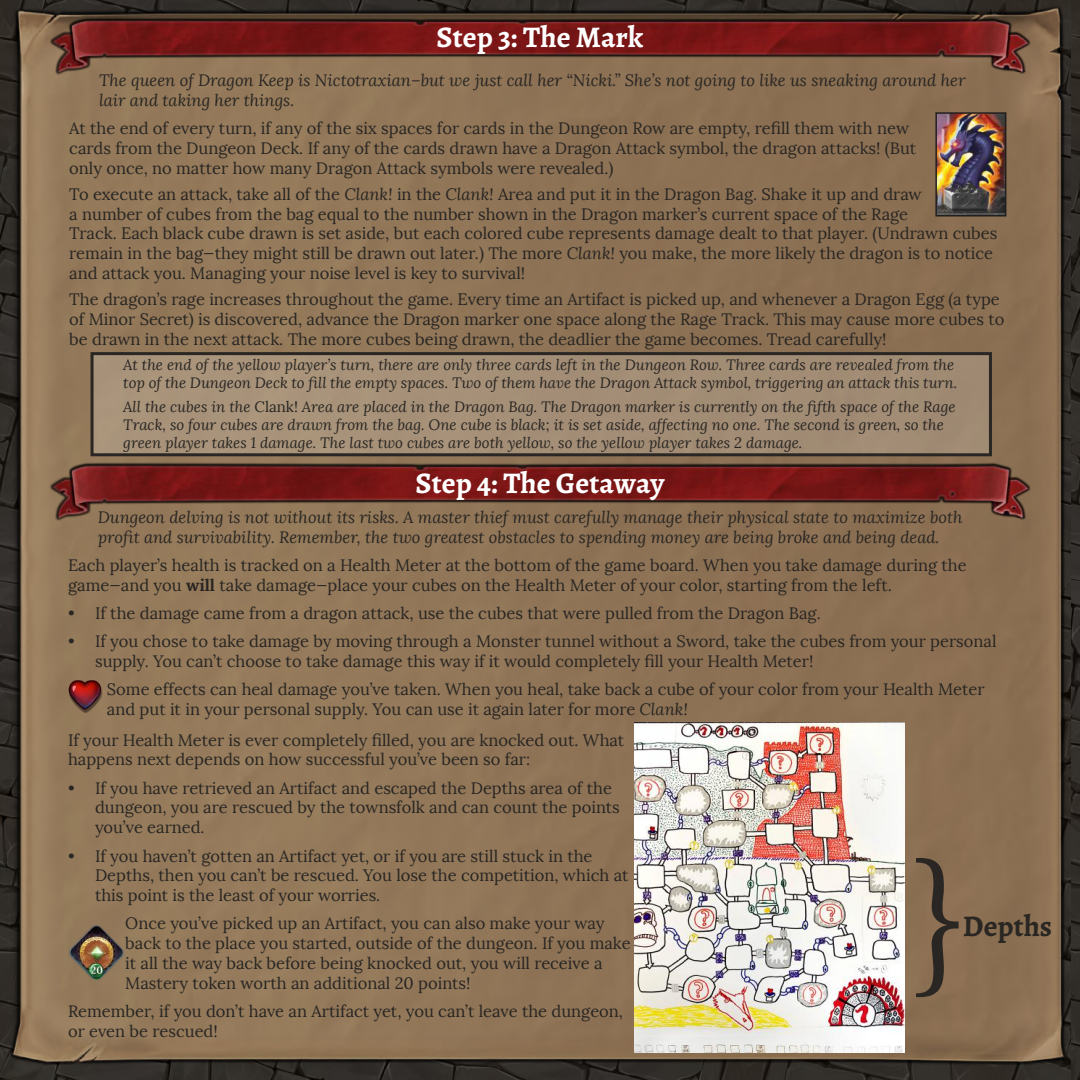
<style>
.page{position:relative;width:1080px;height:1080px;background:#fff}
.page>*{position:absolute;margin:0;border:0;box-sizing:border-box;transform-origin:0 0}
.t1{font:135px "Lora";color:#292623}
.t2{font:700 30px "Alegreya";color:#fff}
.t3{font:700 30px "Alegreya";color:#292623}
.t4{font:16.5px/19.8px "Lora";color:#292623}
.t5{font:italic 16.5px/19.8px "Lora";color:#292623}
.t6{font:italic 15px/18px "Lora";color:#292623}
.s1{font-style:italic}
.s2{font-style:normal}
.s3{font-weight:700}
</style>
<div class="page">
<img style="left:0;top:0;width:1071px;height:1080px">
<img style="left:1071px;top:0;width:9px;height:1080px">
<img style="left:49px;top:462px;width:982px;height:59px">
<img style="left:49px;top:17px;width:982px;height:59px">
<img style="left:68px;top:678px;width:35px;height:38px">
<img style="left:69px;top:926px;width:56px;height:53px">
<img style="left:635px;top:722px;width:269px;height:331px">
<div style="left:92px;top:354px;width:898px;height:101px;background:#a48e77"></div>
<div style="left:91px;top:352px;width:901px;height:104px;border:3px solid #292623"></div>
<img style="left:938px;top:115px;width:65px;height:99px">
<div style="left:935px;top:112px;width:71px;height:105px;border:2px solid #241f1f"></div>
<h2 class="t2" style="left:437px;top:18px;width:208px">Step 3: The Mark</h2>
<p class="t5" style="left:99px;top:71px;width:868px">The queen of Dragon Keep is Nictotraxian–but we just call her “Nicki.” She’s not going to like us sneaking around her lair and taking her things.</p>
<p class="t4" style="left:69px;top:118px;width:849px">At the end of every turn, if any of the six spaces for cards in the Dungeon Row are empty, refill them with new cards from the Dungeon Deck. If any of the cards drawn have a Dragon Attack symbol, the dragon attacks! (But only once, no matter how many Dragon Attack symbols were revealed.)</p>
<p class="t4" style="left:69px;top:184px;width:930px">To execute an attack, take all of the <span class="s1">Clank!</span> in the <span class="s1">Clank!</span> Area and put it in the Dragon Bag. Shake it up and draw<br>a number of cubes from the bag equal to the number shown in the Dragon marker’s current space of the Rage<br>Track. Each black cube drawn is set aside, but each colored cube represents damage dealt to that player. (Undrawn cubes remain in the bag—they might still be drawn out later.) The more <span class="s1">Clank!</span> you make, the more likely the dragon is to notice and attack you. Managing your noise level is key to survival!</p>
<p class="t4" style="left:69px;top:290px;width:937px">The dragon’s rage increases throughout the game. Every time an Artifact is picked up, and whenever a Dragon Egg (a type of Minor Secret) is discovered, advance the Dragon marker one space along the Rage Track. This may cause more cubes to be drawn in the next attack. The more cubes being drawn, the deadlier the game becomes. Tread carefully!</p>
<p class="t6" style="left:123px;top:355px;width:835px">At the end of the yellow player’s turn, there are only three cards left in the Dungeon Row. Three cards are revealed from the top of the Dungeon Deck to fill the empty spaces. Two of them have the Dragon Attack symbol, triggering an attack this turn.</p>
<p class="t6" style="left:123px;top:398px;width:834px">All the cubes in the <span class="s2">Clank!</span> Area are placed in the Dragon Bag. The Dragon marker is currently on the fifth space of the Rage<br>Track, so four cubes are drawn from the bag. One cube is black; it is set aside, affecting no one. The second is green, so the green player takes 1 damage. The last two cubes are both yellow, so the yellow player takes 2 damage.</p>
<h2 class="t2" style="left:416px;top:463px;width:250px">Step 4: The Getaway</h2>
<p class="t5" style="left:98px;top:507px;width:866px">Dungeon delving is not without its risks. A master thief must carefully manage their physical state to maximize both profit and survivability. Remember, the two greatest obstacles to spending money are being broke and being dead.</p>
<p class="t4" style="left:68px;top:555px;width:900px">Each player’s health is tracked on a Health Meter at the bottom of the game board. When you take damage during the game—and you <span class="s3">will</span> take damage—place your cubes on the Health Meter of your color, starting from the left.</p>
<p class="t4" style="left:68px;top:603px;width:754px">• If the damage came from a dragon attack, use the cubes that were pulled from the Dragon Bag.</p>
<p class="t4" style="left:95px;top:632px;width:903px;text-indent:-27px">• If you chose to take damage by moving through a Monster tunnel without a Sword, take the cubes from your personal supply. You can’t choose to take damage this way if it would completely fill your Health Meter!</p>
<p class="t4" style="left:107px;top:680px;width:879px">Some effects can heal damage you’ve taken. When you heal, take back a cube of your color from your Health Meter and put it in your personal supply. You can use it again later for more <span class="s1">Clank!</span></p>
<p class="t4" style="left:68px;top:730px;width:558px">If your Health Meter is ever completely filled, you are knocked out. What happens next depends on how successful you’ve been so far:</p>
<p class="t4" style="left:95px;top:778px;width:526px;text-indent:-27px">• If you have retrieved an Artifact and escaped the Depths area of the dungeon, you are rescued by the townsfolk and can count the points you’ve earned.</p>
<p class="t4" style="left:95px;top:846px;width:535px;text-indent:-27px">• If you haven’t gotten an Artifact yet, or if you are still stuck in the<br>Depths, then you can’t be rescued. You lose the competition, which at this point is the least of your worries.</p>
<p class="t4" style="left:125px;top:914px;width:507px">Once you’ve picked up an Artifact, you can also make your way back to the place you started, outside of the dungeon. If you make it all the way back before being knocked out, you will receive a Mastery token worth an additional 20 points!</p>
<p class="t4" style="left:68px;top:1002px;width:557px">Remember, if you don’t have an Artifact yet, you can’t leave the dungeon, or even be rescued!</p>
<h1 class="t1" style="left:914px;top:830px;width:47px">}</h1>
<h2 class="t3" style="left:963px;top:906px;width:91px">Depths</h2>
</div>
